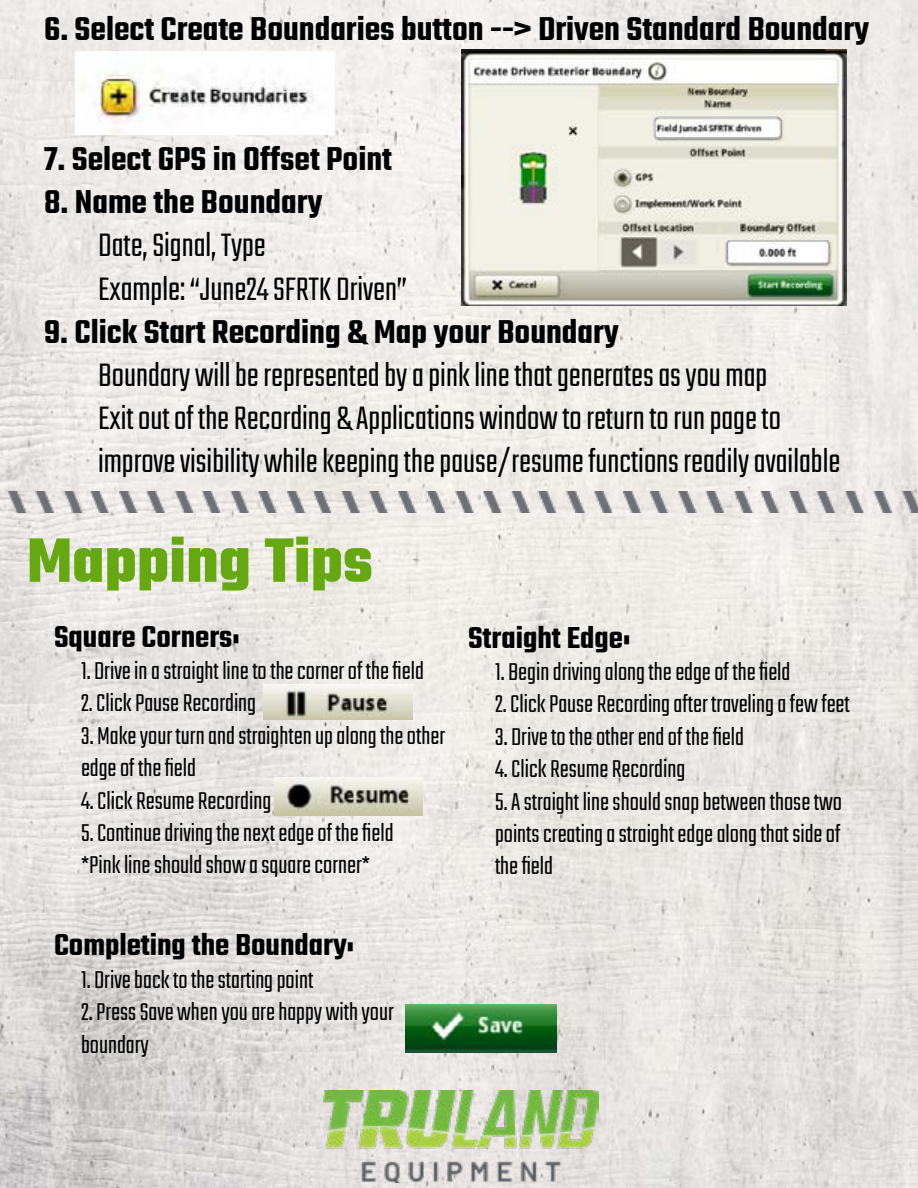
<style>
.page{position:relative;width:918px;height:1188px;background:#fff}
.page>*{position:absolute;margin:0;border:0;box-sizing:border-box;transform-origin:0 0}
.t1{font:700 67.5px "Teko";color:#65a812}
.t2{font:300 36px/43.2px "Teko";color:#000}
.t3{font:600 36px "Teko";color:#000}
.t4{font:600 33px "Teko";color:#000}
.t5{font:300 27px/32.4px "Teko";color:#000}
</style>
<div class="page">
<img style="left:0;top:0;width:918px;height:1188px">
<img style="left:0;top:491px;width:918px;height:22px">
<img style="left:324px;top:1090px;width:275px;height:92px">
<img style="left:462px;top:49px;width:384px;height:257px">
<img style="left:76px;top:51px;width:259px;height:84px">
<img style="left:264px;top:685px;width:148px;height:35px">
<img style="left:274px;top:778px;width:149px;height:37px">
<img style="left:405px;top:1004px;width:151px;height:49px">
<h2 class="t3" style="left:44px;top:7px;width:827px">6. Select Create Boundaries button --&gt; Driven Standard Boundary</h2>
<h2 class="t3" style="left:44px;top:137px;width:349px">7. Select GPS in Offset Point</h2>
<h2 class="t3" style="left:44px;top:180px;width:280px">8. Name the Boundary</h2>
<h2 class="t2" style="left:98px;top:227px;width:310px">Date, Signal, Type<br>Example: “June24 SFRTK Driven”</h2>
<h2 class="t3" style="left:44px;top:310px;width:576px">9. Click Start Recording &amp; Map your Boundary</h2>
<h2 class="t2" style="left:98px;top:356px;width:744px">Boundary will be represented by a pink line that generates as you map<br>Exit out of the Recording &amp; Applications window to return to run page to improve visibility while keeping the pause/resume functions readily available</h2>
<h1 class="t1" style="left:27px;top:517px;width:348px">Mapping Tips</h1>
<p class="t4" style="left:54px;top:616px;width:187px">Square Corners:</p>
<p class="t5" style="left:81px;top:657px;width:344px">1. Drive in a straight line to the corner of the field</p>
<p class="t5" style="left:81px;top:689px;width:177px">2. Click Pause Recording</p>
<p class="t5" style="left:81px;top:721px;width:366px">3. Make your turn and straighten up along the other edge of the field</p>
<p class="t5" style="left:81px;top:786px;width:192px">4. Click Resume Recording</p>
<p class="t5" style="left:81px;top:819px;width:314px">5. Continue driving the next edge of the field *Pink line should show a square corner*</p>
<p class="t4" style="left:54px;top:925px;width:302px">Completing the Boundary:</p>
<p class="t5" style="left:81px;top:965px;width:234px">1. Drive back to the starting point</p>
<p class="t5" style="left:81px;top:998px;width:314px">2. Press Save when you are happy with your boundary</p>
<p class="t4" style="left:468px;top:617px;width:164px">Straight Edge:</p>
<p class="t5" style="left:495px;top:658px;width:297px">1. Begin driving along the edge of the field</p>
<p class="t5" style="left:495px;top:690px;width:356px">2. Click Pause Recording after traveling a few feet</p>
<p class="t5" style="left:495px;top:722px;width:250px">3. Drive to the other end of the field</p>
<p class="t5" style="left:495px;top:755px;width:192px">4. Click Resume Recording</p>
<p class="t5" style="left:495px;top:787px;width:348px;text-align:justify">5. A straight line should snap between those two points creating a straight edge along that side of the field</p>
</div>
